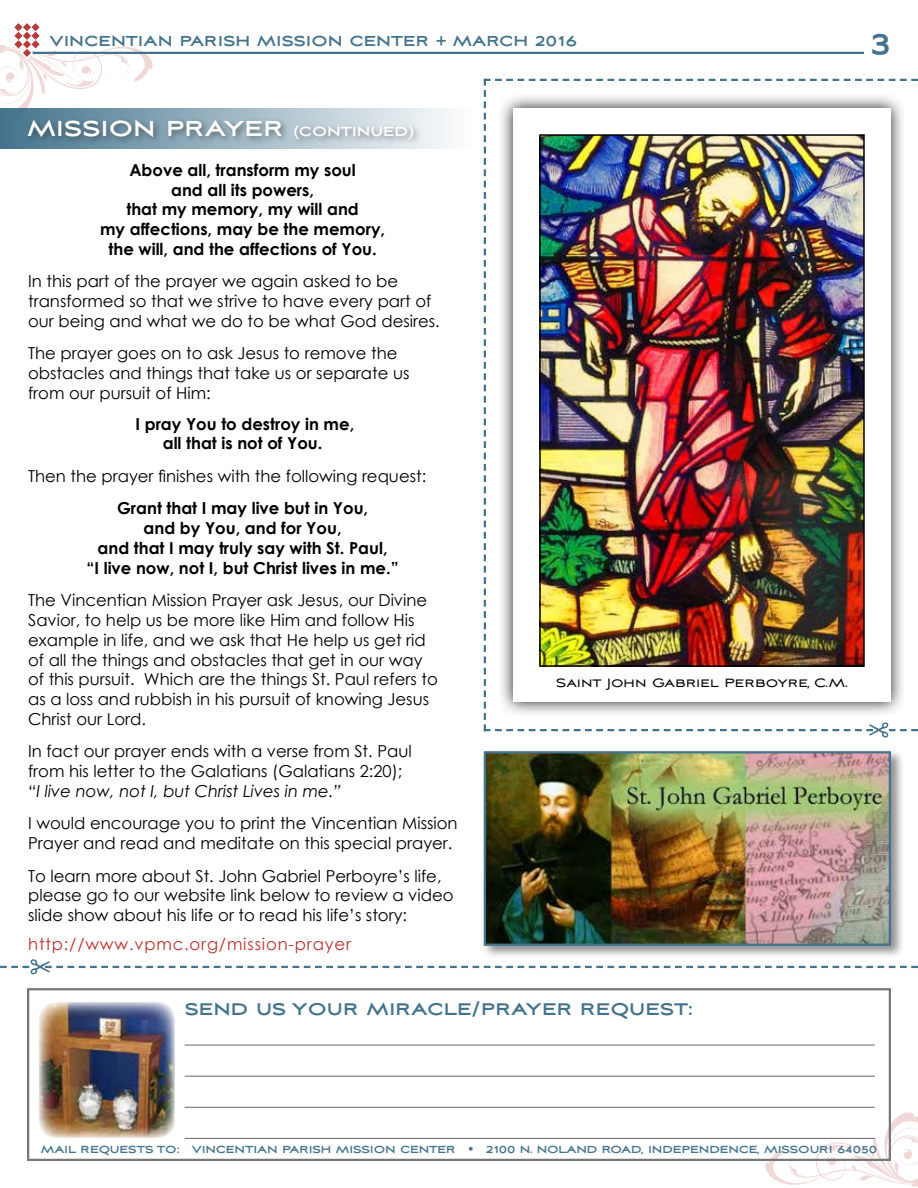
<style>
.page{position:relative;width:918px;height:1188px;background:#fff}
.page>*{position:absolute;margin:0;border:0;box-sizing:border-box;transform-origin:0 0}
.t1{font:700 36px "Aviano Sans";color:#44748d}
.t2{font:700 27px "Aviano Sans";color:#fff}
.t3{font:700 21px "Aviano Sans";color:#44748d}
.t4{font:700 18px "Aviano Sans";color:#44748d}
.t5{font:16.5px/19.8px "Century Gothic";color:#000}
.t6{font:700 16.5px/19.8px "Century Gothic";color:#000;text-align:center}
.t7{font:italic 16.5px "Century Gothic";color:#000}
.t8{font:16.5px "Century Gothic";letter-spacing:.05em;color:#be302b}
.t9{font:15px "Aviano Sans";color:#000}
.t10{font:700 12.75px "Aviano Sans";letter-spacing:-.015em;color:#44748d}
.s1{font-size:16.5px}
</style>
<div class="page">
<hr style="left:30px;top:52px;width:834px;height:2px;background:#44748d">
<svg style="left:0;top:23px;width:153px;height:85px"></svg>
<svg style="left:765px;top:1112px;width:153px;height:75px"></svg>
<div style="left:0;top:108px;width:471px;height:40px;background:linear-gradient(to right,#43738c,#fdfdfd)"></div>
<img style="left:484px;top:79px;width:434px;height:659px">
<div style="left:27px;top:988px;width:864px;height:173px;border:2px solid #777679"></div>
<img style="left:39px;top:1002px;width:136px;height:136px">
<hr style="left:185px;top:1138px;width:690px;height:1px;background:#777679">
<hr style="left:185px;top:1107px;width:690px;height:1px;background:#777679">
<hr style="left:185px;top:1076px;width:690px;height:1px;background:#777679">
<hr style="left:185px;top:1045px;width:690px;height:1px;background:#777679">
<svg style="left:0;top:959px;width:918px;height:16px"></svg>
<div style="left:25px;top:117px;width:396px;height:30px;background:#231f20;opacity:.5"></div>
<div style="left:481px;top:748px;width:424px;height:211px;background:#231f20;opacity:.5"></div>
<img style="left:487px;top:754px;width:401px;height:189px">
<div style="left:484px;top:751px;width:407px;height:195px;border:2px solid #44748d"></div>
<p class="t4" style="left:50px;top:30px;width:529px">VINCENTIAN PARISH MISSION CENTER + MARCH 2016</p>
<h1 class="t1" style="left:870px;top:22px;width:23px">3</h1>
<h2 class="t2" style="left:27px;top:112px;width:388px">MISSION PRAYER <span class="s1">(CONTINUED)</span></h2>
<p class="t6" style="left:100px;top:159px;width:287px">Above all, transform my soul<br>and all its powers,<br>that my memory, my will and<br>my affections, may be the memory, the will, and the affections of You.</p>
<p class="t5" style="left:28px;top:271px;width:413px">In this part of the prayer we again asked to be transformed so that we strive to have every part of our being and what we do to be what God desires.</p>
<p class="t5" style="left:28px;top:343px;width:383px">The prayer goes on to ask Jesus to remove the obstacles and things that take us or separate us from our pursuit of Him:</p>
<p class="t6" style="left:136px;top:413px;width:220px">I pray You to destroy in me, all that is not of You.</p>
<p class="t5" style="left:28px;top:466px;width:400px">Then the prayer finishes with the following request:</p>
<p class="t6" style="left:87px;top:498px;width:314px">Grant that I may live but in You,<br>and by You, and for You,<br>and that I may truly say with St. Paul,<br>“I live now, not I, but Christ lives in me.”</p>
<p class="t5" style="left:28px;top:590px;width:411px">The Vincentian Mission Prayer ask Jesus, our Divine Savior, to help us be more like Him and follow His example in life, and we ask that He help us get rid of all the things and obstacles that get in our way of this pursuit. Which are the things St. Paul refers to as a loss and rubbish in his pursuit of knowing Jesus Christ our Lord.</p>
<p class="t5" style="left:28px;top:741px;width:385px">In fact our prayer ends with a verse from St. Paul from his letter to the Galatians (Galatians 2:20);</p>
<p class="t7" style="left:28px;top:779px;width:315px">“I live now, not I, but Christ Lives in me.”</p>
<p class="t5" style="left:28px;top:813px;width:431px">I would encourage you to print the Vincentian Mission<br>Prayer and read and meditate on this special prayer.</p>
<p class="t5" style="left:28px;top:865px;width:427px">To learn more about St. John Gabriel Perboyre’s life, please go to our website link below to review a video slide show about his life or to read his life’s story:</p>
<p class="t8" style="left:28px;top:932px;width:324px">http://www.vpmc.org/mission-prayer</p>
<p class="t9" style="left:556px;top:675px;width:293px">Saint John Gabriel Perboyre, C.M.</p>
<p class="t3" style="left:185px;top:996px;width:510px">SEND US YOUR MIRACLE/PRAYER REQUEST:</p>
<p class="t10" style="left:41px;top:1142px;width:838px">MAIL REQUESTS TO: VINCENTIAN PARISH MISSION CENTER • 2100 N. NOLAND ROAD, INDEPENDENCE, MISSOURI 64050</p>
</div>
